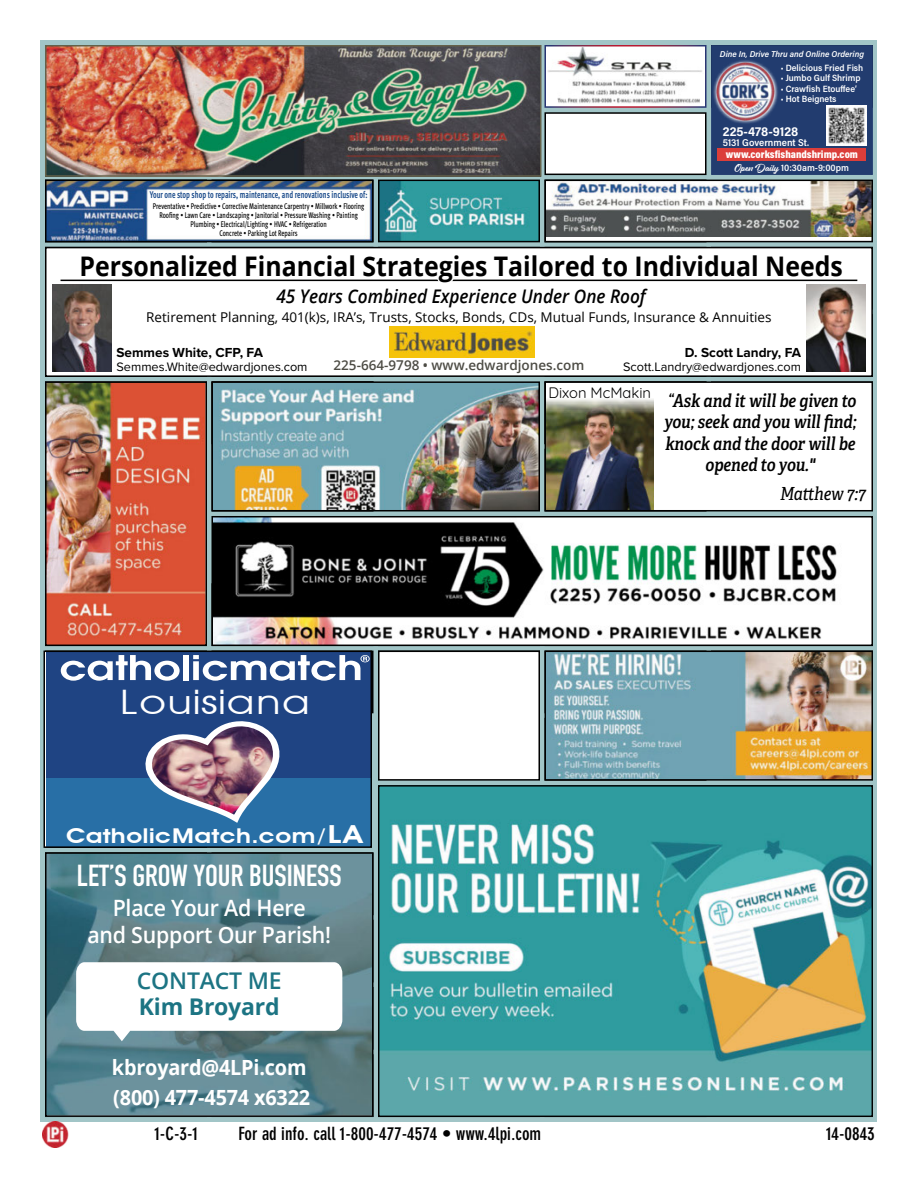
<style>
.page{position:relative;width:918px;height:1188px;background:#fff}
.page>*{position:absolute;margin:0;border:0;box-sizing:border-box;transform-origin:0 0}
.t1{font:33.75px "Avant Garde";color:#fff;scale:1.26 1}
.t2{font:700 30px "DIN Condensed";color:#fff}
.t3{font:700 27px "Open Sans";color:#000;scale:.92 1}
.t4{font:700 22.95px "Open Sans";letter-spacing:-.01em;color:#1c7483}
.t5{font:600 22.95px "Open Sans";letter-spacing:-.01em;color:#1c7483}
.t6{font:600 22.5px/27.3px "Open Sans";letter-spacing:-.01em;color:#fff;text-align:center;scale:.95 1}
.t7{font:700 21px/30.2px "Open Sans";letter-spacing:-.01em;color:#fff;scale:.95 1}
.t8{font:600 20.4px "Avant Garde";color:#fff;scale:1.26 1}
.t9{font:italic 600 18.75px "Open Sans";color:#000;scale:.92 1}
.t10{font:italic 600 18px/21.6px "Adelle Condensed";color:#000;text-align:center}
.t11{font:700 condensed 18px "DIN Neuzeit Grotesk Std";color:#000}
.t12{font:italic 18px "Adelle Condensed";letter-spacing:-.005em;color:#000}
.t13{font:14.7px "Quicksand";color:#000}
.t14{font:13.5px "Open Sans";color:#000}
.t15{font:700 13.5px "Proxima Nova";color:#000}
.t16{font:600 13.5px "Open Sans";color:#4d4c45}
.t17{font:700 13.05px "Acumin Pro Semi Cond";letter-spacing:.01em;color:#fff}
.t18{font:12.75px "Proxima Nova";color:#000}
.t19{font:900 10.65px "Acumin Pro Cond";color:#fff;scale:1.05 1}
.t20{font:600 10.05px "Acumin Pro Semi Cond";color:#fff}
.t21{font:700 condensed 9.75px "Meta Pro";color:#1b4b8a;scale:.8 1}
.t22{font:600 9.45px "Acumin Pro Semi Cond";color:#fff}
.t23{font:600 9.15px "Acumin Pro Semi Cond";color:#fff}
.t24{font:italic 600 8.55px "Acumin Pro Semi Cond";color:#fff}
.t25{font:500 condensed 8.25px/9px "Meta Pro";letter-spacing:-.005em;color:#000;text-align:center;scale:.84 1}
.s1{font-family:"Eds Market Main Script";font-weight:400}
.s2{color:#fff}
.s3{font-size:24.9px}
</style>
<div class="page">
<div style="left:40px;top:40px;width:838px;height:1082px;background:#a1c5c7"></div>
<div style="left:379px;top:651px;width:160px;height:129px;background:#fff"></div>
<div style="left:378px;top:651px;width:162px;height:130px;border:2px solid #000"></div>
<img style="left:381px;top:183px;width:156px;height:56px">
<div style="left:378px;top:180px;width:162px;height:62px;border:2px solid #000"></div>
<img style="left:215px;top:384px;width:322px;height:124px">
<div style="left:212px;top:381px;width:328px;height:130px;border:2px solid #000"></div>
<div style="left:545px;top:113px;width:161px;height:61px;background:#fff"></div>
<div style="left:544px;top:112px;width:162px;height:63px;border:2px solid #000"></div>
<div style="left:545px;top:180px;width:327px;height:62px;background:#fff"></div>
<img style="left:547px;top:183px;width:323px;height:54px">
<div style="left:544px;top:180px;width:329px;height:62px;border:2px solid #000"></div>
<img style="left:42px;top:1122px;width:27px;height:26px">
<img style="left:48px;top:48px;width:491px;height:126px">
<div style="left:45px;top:45px;width:497px;height:132px;border:2px solid #64614a"></div>
<div style="left:711px;top:45px;width:162px;height:130px;background:#223c6f;border:1px solid #223c6f"></div>
<svg style="left:713px;top:60px;width:65px;height:64px"></svg>
<img style="left:717px;top:63px;width:58px;height:58px">
<div style="left:718px;top:149px;width:148px;height:12px;background:#db3e3a"></div>
<img style="left:827px;top:106px;width:39px;height:39px">
<img style="left:48px;top:855px;width:323px;height:259px">
<div style="left:45px;top:852px;width:329px;height:265px;border:2px solid #000"></div>
<svg style="left:76px;top:962px;width:266px;height:79px;background:#e9edee"></svg>
<img style="left:380px;top:787px;width:491px;height:328px">
<div style="left:378px;top:785px;width:495px;height:332px;border:1px solid #000"></div>
<img style="left:48px;top:384px;width:156px;height:259px">
<div style="left:45px;top:381px;width:162px;height:265px;border:2px solid #000"></div>
<img style="left:547px;top:654px;width:323px;height:124px">
<div style="left:544px;top:651px;width:329px;height:130px;border:2px solid #000"></div>
<div style="left:44px;top:651px;width:327px;height:196px;background:#1f4483"></div>
<div style="left:44px;top:778px;width:327px;height:69px;background:#286fa6"></div>
<svg style="left:61px;top:655px;width:119px;height:26px"></svg>
<div style="left:183px;top:655px;width:6px;height:25px;background:#fff"></div>
<svg style="left:193px;top:655px;width:176px;height:26px"></svg>
<img style="left:145px;top:721px;width:135px;height:102px">
<div style="left:44px;top:651px;width:328px;height:197px;border:2px solid #000"></div>
<img style="left:48px;top:183px;width:323px;height:56px">
<div style="left:45px;top:180px;width:329px;height:62px;border:2px solid #000"></div>
<div style="left:545px;top:46px;width:161px;height:61px;background:#fff"></div>
<img style="left:547px;top:48px;width:155px;height:29px">
<div style="left:544px;top:45px;width:162px;height:63px;border:2px solid #fff"></div>
<img style="left:557px;top:81px;width:143px;height:23px">
<div style="left:545px;top:382px;width:327px;height:129px;background:#fff"></div>
<img style="left:547px;top:399px;width:106px;height:109px">
<div style="left:544px;top:381px;width:329px;height:130px;border:2px solid #000"></div>
<img style="left:215px;top:519px;width:655px;height:124px">
<div style="left:212px;top:516px;width:661px;height:130px;border:2px solid #000"></div>
<div style="left:46px;top:248px;width:826px;height:128px;background:#fff"></div>
<div style="left:45px;top:247px;width:828px;height:130px;border:2px solid #000"></div>
<hr style="left:61px;top:280px;width:796px;height:1px;background:#000">
<img style="left:389px;top:326px;width:146px;height:31px">
<img style="left:52px;top:285px;width:60px;height:86px">
<img style="left:807px;top:285px;width:59px;height:86px">
<p class="t21" style="left:150px;top:187px;width:274px">Your one stop shop to repairs, maintenance, and renovations inclusive of:</p>
<p class="t25" style="left:153px;top:201px;width:253px">Preventative • Predictive • Corrective Maintenance Carpentry • Millwork • Flooring Roofing • Lawn Care • Landscaping • Janitorial • Pressure Washing • Painting Plumbing • Electrical/Lighting • HVAC • Refrigeration<br>Concrete • Parking Lot Repairs</p>
<p class="t24" style="left:720px;top:48px;width:146px">Dine In, Drive Thru and Online Ordering</p>
<p class="t23" style="left:781px;top:61px;width:84px">• Delicious Fried Fish</p>
<p class="t23" style="left:781px;top:72px;width:81px">• Jumbo Gulf Shrimp</p>
<p class="t23" style="left:781px;top:82px;width:78px">• Crawfish Etouffee’</p>
<p class="t23" style="left:781px;top:93px;width:57px">• Hot Beignets</p>
<h3 class="t17" style="left:723px;top:122px;width:77px">225-478-9128</h3>
<p class="t20" style="left:723px;top:136px;width:88px">5131 Government St.</p>
<p class="t22" style="left:735px;top:161px;width:116px"><span class="s1">Open Daily</span> 10:30am-9:00pm</p>
<p class="t19" style="left:726px;top:147px;width:127px">www.corksfishandshrimp.com</p>
<h3 class="t3" style="left:80px;top:247px;width:831px">Personalized Financial Strate<span class="s2">g</span>ies Tailored to Individual Needs</h3>
<h3 class="t9" style="left:276px;top:283px;width:403px">45 Years Combined Experience Under One Roof</h3>
<h3 class="t14" style="left:146px;top:307px;width:627px">Retirement Planning, 401(k)s, IRA’s, Trusts, Stocks, Bonds, CDs, Mutual Funds, Insurance &amp; Annuities</h3>
<h3 class="t16" style="left:334px;top:356px;width:252px">225-664-9798 • www.edwardjones.com</h3>
<h3 class="t15" style="left:116px;top:342px;width:148px">Semmes White, CFP, FA</h3>
<h3 class="t18" style="left:116px;top:357px;width:193px">Semmes.White@edwardjones.com</h3>
<h3 class="t15" style="left:685px;top:342px;width:118px">D. Scott Landry, FA</h3>
<h3 class="t18" style="left:623px;top:357px;width:179px">Scott.Landry@edwardjones.com</h3>
<h1 class="t1" style="left:119px;top:681px;width:153px">Louisiana</h1>
<h3 class="t8" style="left:66px;top:823px;width:239px">CatholicMatch.com/<span class="s3">LA</span></h3>
<h2 class="t2" style="left:77px;top:855px;width:266px">LET’S GROW YOUR BUSINESS</h2>
<h3 class="t6" style="left:87px;top:893px;width:258px">Place Your Ad Here<br>and Support Our Parish!</h3>
<h3 class="t5" style="left:137px;top:965px;width:146px">CONTACT ME</h3>
<h3 class="t4" style="left:139px;top:990px;width:142px">Kim Broyard</h3>
<h3 class="t7" style="left:112px;top:1052px;width:210px">kbroyard@4LPi.com (800) 477-4574 x6322</h3>
<h3 class="t13" style="left:549px;top:381px;width:104px">Dixon McMakin</h3>
<h3 class="t10" style="left:664px;top:390px;width:194px">“Ask and it will be given to you; seek and you will find; knock and the door will be opened to you."</h3>
<h3 class="t12" style="left:780px;top:483px;width:87px">Matthew 7:7</h3>
<h3 class="t11" style="left:155px;top:1123px;width:45px">1-C-3-1</h3>
<h3 class="t11" style="left:239px;top:1123px;width:304px">For ad info. call 1-800-477-4574 • www.4lpi.com</h3>
<h3 class="t11" style="left:826px;top:1123px;width:50px">14-0843</h3>
</div>
